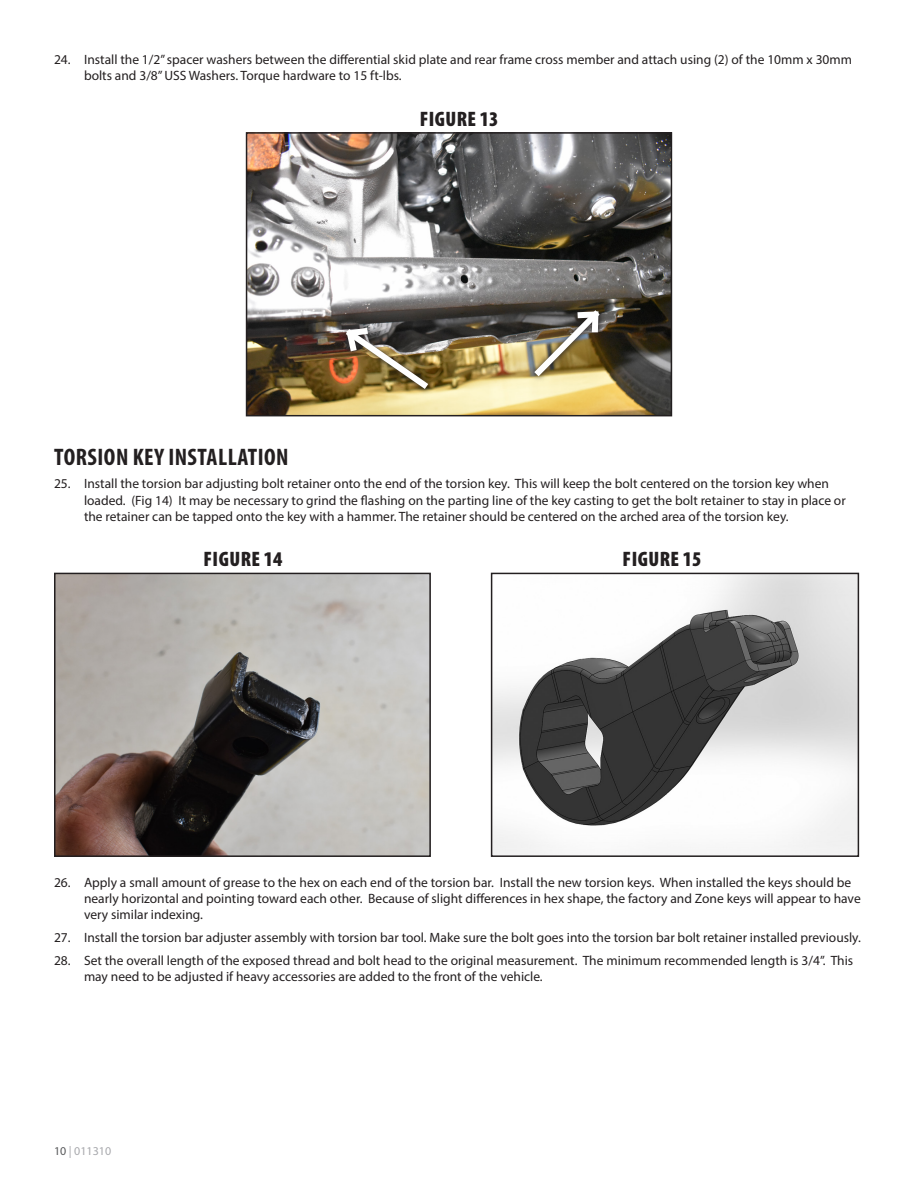
<style>
.page{position:relative;width:918px;height:1188px;background:#fff}
.page>*{position:absolute;margin:0;border:0;box-sizing:border-box;transform-origin:0 0}
.Headline{font:700 condensed 24px "Myriad Pro";letter-spacing:.02em;color:#231f20}
.Photo-Caption{font:900 condensed 21px "Myriad Pro";letter-spacing:.02em;color:#231f20}
.t1{font:13.5px/16.2px "Myriad Pro";color:#231f20}
.t2{font:12px "Myriad Pro";color:#a8a9ad}
.s1{color:#57585a}
</style>
<div class="page">
<img style="left:249px;top:135px;width:420px;height:278px">
<svg style="left:341px;top:323px;width:93px;height:72px"></svg>
<img style="left:342px;top:324px;width:90px;height:69px">
<svg style="left:530px;top:306px;width:75px;height:76px"></svg>
<img style="left:530px;top:306px;width:74px;height:75px">
<div style="left:246px;top:132px;width:426px;height:284px;border:2px solid #231f20"></div>
<img style="left:57px;top:576px;width:371px;height:278px">
<div style="left:54px;top:573px;width:377px;height:284px;border:2px solid #231f20"></div>
<img style="left:494px;top:576px;width:362px;height:278px">
<div style="left:491px;top:573px;width:368px;height:284px;border:2px solid #231f20"></div>
<p class="t1" style="left:84px;top:51px;width:770px;text-indent:-30px">24. Install the 1/2” spacer washers between the differential skid plate and rear frame cross member and attach using (2) of the 10mm x 30mm bolts and 3/8” USS Washers. Torque hardware to 15 ft-lbs.</p>
<p class="Photo-Caption" style="left:420px;top:107px;width:80px">FIGURE 13</p>
<p class="Headline" style="left:54px;top:442px;width:236px">TORSION KEY INSTALLATION</p>
<p class="t1" style="left:84px;top:476px;width:763px;text-indent:-30px">25. Install the torsion bar adjusting bolt retainer onto the end of the torsion key. This will keep the bolt centered on the torsion key when loaded. (Fig 14) It may be necessary to grind the flashing on the parting line of the key casting to get the bolt retainer to stay in place or the retainer can be tapped onto the key with a hammer. The retainer should be centered on the arched area of the torsion key.</p>
<p class="Photo-Caption" style="left:204px;top:548px;width:80px">FIGURE 14</p>
<p class="Photo-Caption" style="left:623px;top:548px;width:80px">FIGURE 15</p>
<p class="t1" style="left:84px;top:874px;width:778px;text-indent:-30px">26. Apply a small amount of grease to the hex on each end of the torsion bar. Install the new torsion keys. When installed the keys should be nearly horizontal and pointing toward each other. Because of slight differences in hex shape, the factory and Zone keys will appear to have very similar indexing.</p>
<p class="t1" style="left:54px;top:929px;width:808px">27. Install the torsion bar adjuster assembly with torsion bar tool. Make sure the bolt goes into the torsion bar bolt retainer installed previously.</p>
<p class="t1" style="left:84px;top:952px;width:771px;text-indent:-30px">28. Set the overall length of the exposed thread and bolt head to the original measurement. The minimum recommended length is 3/4”. This may need to be adjusted if heavy accessories are added to the front of the vehicle.</p>
<p class="t2" style="left:54px;top:1143px;width:59px"><span class="s1">10</span> | 011310</p>
</div>
